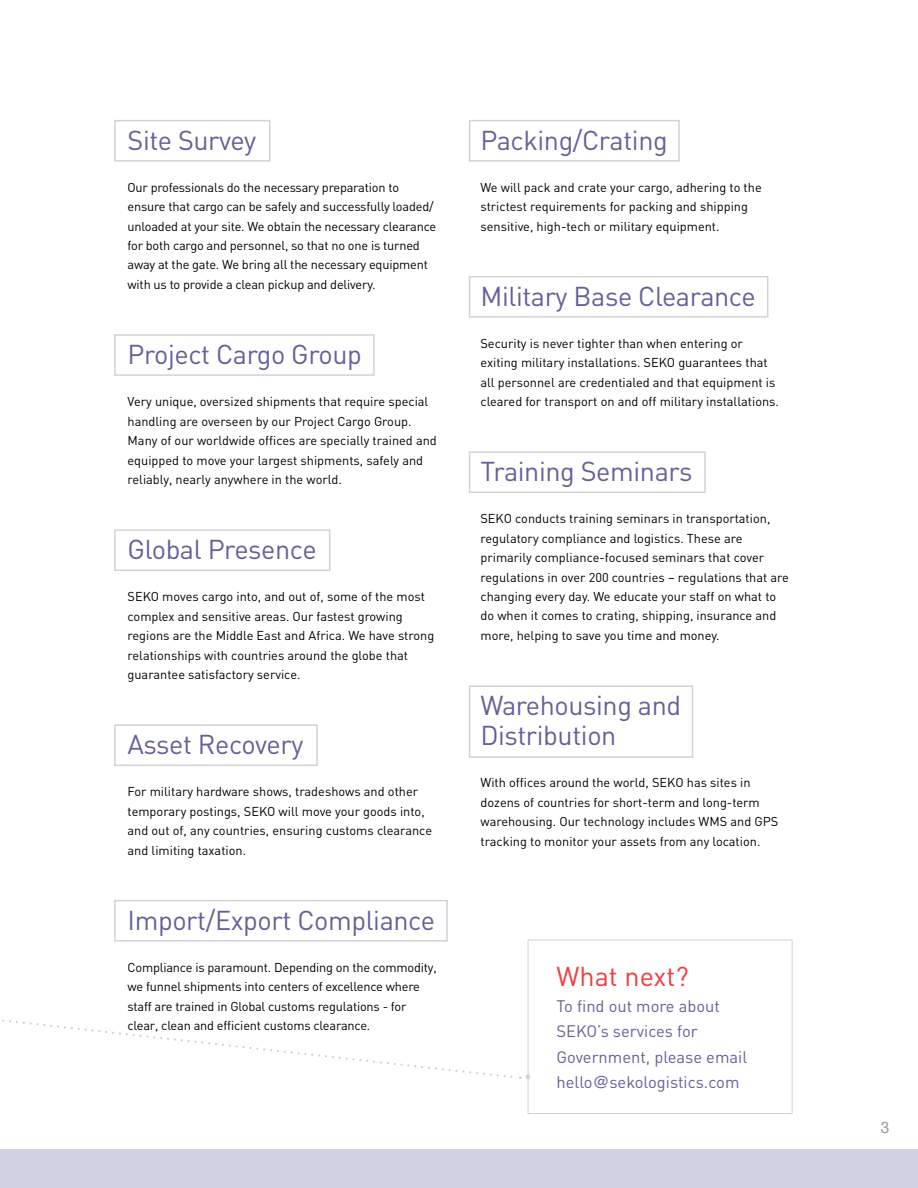
<style>
.page{position:relative;width:918px;height:1188px;background:#fff}
.page>*{position:absolute;margin:0;border:0;box-sizing:border-box;transform-origin:0 0}
.t1{font:27px/30px "DIN";letter-spacing:-.015em;color:#63619a}
.t2{font:27px "DIN";color:#ef3e42}
.t3{font:16.5px/25.5px "DIN";color:#63619a}
.t4{font:16.5px "Rockwell";color:#9fa1a4}
.t5{font:12.75px/19.5px "DIN";color:#000}
.s1{font-family:"Helvetica"}
</style>
<div class="page">
<div style="left:0;top:1150px;width:918px;height:38px;background:#d2d1e4"></div>
<div style="left:469px;top:120px;width:211px;height:42px;border:2px solid #d1d3d4"></div>
<div style="left:114px;top:120px;width:157px;height:42px;border:2px solid #d1d3d4"></div>
<div style="left:469px;top:276px;width:300px;height:42px;border:2px solid #d1d3d4"></div>
<div style="left:114px;top:334px;width:261px;height:42px;border:2px solid #d1d3d4"></div>
<div style="left:114px;top:529px;width:216px;height:42px;border:2px solid #d1d3d4"></div>
<div style="left:114px;top:724px;width:204px;height:42px;border:2px solid #d1d3d4"></div>
<div style="left:114px;top:900px;width:334px;height:42px;border:2px solid #d1d3d4"></div>
<div style="left:528px;top:940px;width:265px;height:174px;border:1px solid #d1d3d4"></div>
<div style="left:469px;top:451px;width:237px;height:42px;border:2px solid #d1d3d4"></div>
<div style="left:469px;top:685px;width:224px;height:73px;border:2px solid #d1d3d4"></div>
<svg style="left:2px;top:1016px;width:529px;height:64px"></svg>
<h1 class="t1" style="left:128px;top:124px;width:130px">Site Survey</h1>
<p class="t5" style="left:128px;top:177px;width:310px">Our professionals do the necessary preparation to ensure that cargo can be safely and successfully loaded/ unloaded at your site. We obtain the necessary clearance for both cargo and personnel, so that no one is turned away at the gate. We bring all the necessary equipment with us to provide a clean pickup and delivery.</p>
<h1 class="t1" style="left:128px;top:339px;width:236px">Project Cargo Group</h1>
<p class="t5" style="left:128px;top:391px;width:311px">Very unique, oversized shipments that require special handling are overseen by our Project Cargo Group.<br>Many of our worldwide offices are specially trained and equipped to move your largest shipments, safely and reliably, nearly anywhere in the world.</p>
<h1 class="t1" style="left:128px;top:534px;width:191px">Global Presence</h1>
<p class="t5" style="left:128px;top:586px;width:308px">SEKO moves cargo into, and out of, some of the most complex and sensitive areas. Our fastest growing regions are the Middle East and Africa. We have strong relationships with countries around the globe that guarantee satisfactory service.</p>
<h1 class="t1" style="left:128px;top:729px;width:178px">Asset Recovery</h1>
<p class="t5" style="left:128px;top:781px;width:306px">For military hardware shows, tradeshows and other temporary postings, SEKO will move your goods into, and out of, any countries, ensuring customs clearance and limiting taxation.</p>
<h1 class="t1" style="left:128px;top:904px;width:309px">Import/Export Compliance</h1>
<p class="t5" style="left:128px;top:957px;width:311px">Compliance is paramount. Depending on the commodity, we funnel shipments into centers of excellence where staff are trained in Global customs regulations - for clear, clean and efficient customs clearance.</p>
<h1 class="t1" style="left:480px;top:124px;width:189px">Packing/Crating</h1>
<p class="t5" style="left:480px;top:177px;width:283px">We will pack and crate your cargo, adhering to the strictest requirements for packing and shipping sensitive, high-tech or military equipment.</p>
<h1 class="t1" style="left:480px;top:280px;width:277px">Military Base Clearance</h1>
<p class="t5" style="left:480px;top:333px;width:300px">Security is never tighter than when entering or exiting military installations. SEKO guarantees that all personnel are credentialed and that equipment is cleared for transport on and off military installations.</p>
<h1 class="t1" style="left:480px;top:456px;width:214px">Training Seminars</h1>
<p class="t5" style="left:480px;top:508px;width:310px">SEKO conducts training seminars in transportation, regulatory compliance and logistics. These are primarily compliance-focused seminars that cover regulations in over 200 countries – regulations that are changing every day. We educate your staff on what to do when it comes to crating, shipping, insurance and more, helping to save you time and money.</p>
<h1 class="t1" style="left:480px;top:690px;width:202px">Warehousing and<br>Distribution</h1>
<p class="t5" style="left:480px;top:773px;width:299px">With offices around the world, SEKO has sites in dozens of countries for short-term and long-term warehousing. Our technology includes WMS and GPS tracking to monitor your assets from any location.</p>
<h1 class="t2" style="left:556px;top:960px;width:134px">What next?</h1>
<p class="t3" style="left:556px;top:993px;width:192px">To find out more about<br>SEKO’s services for<br>Government, please email hello<span class="s1">@</span>sekologistics.com</p>
<p class="t4" style="left:880px;top:1118px;width:10px">3</p>
</div>
